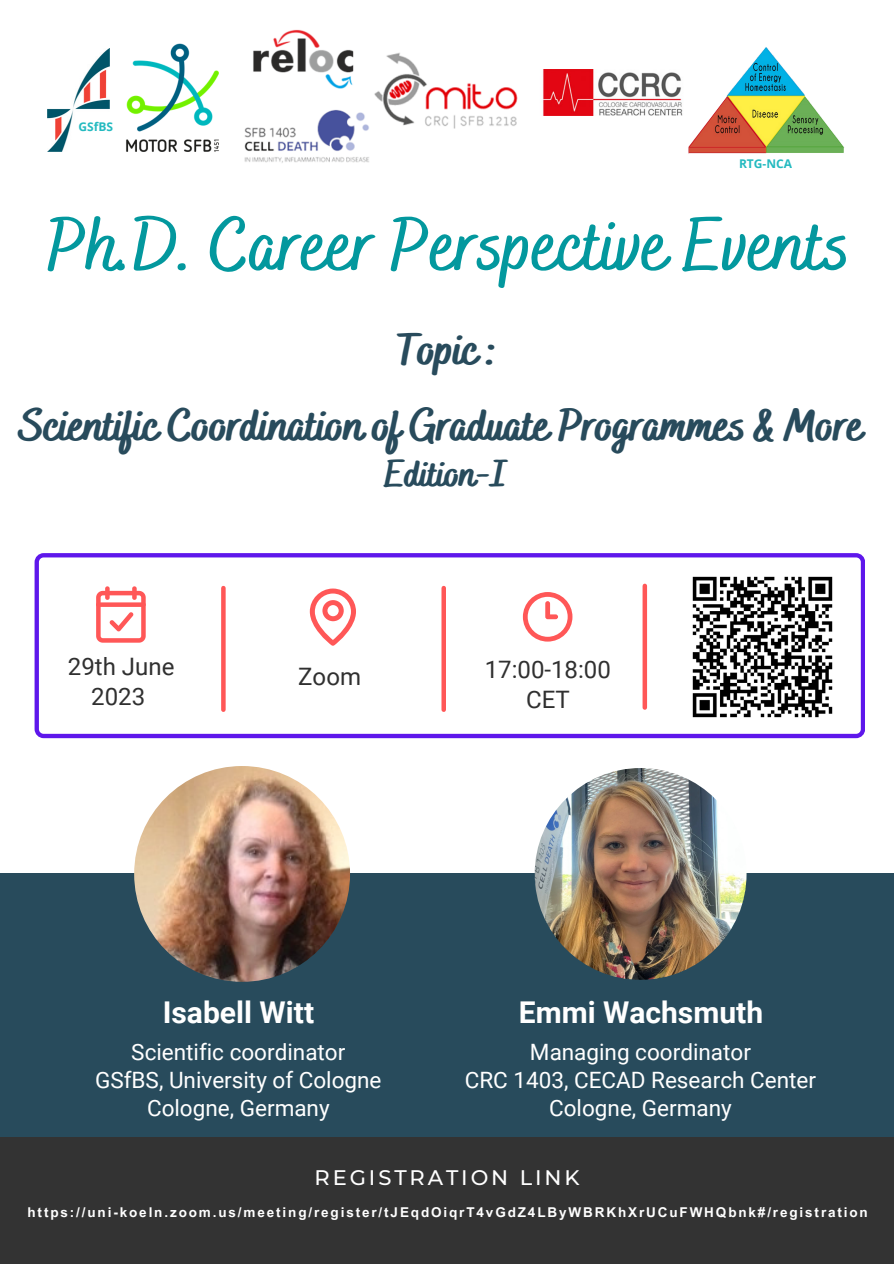
<style>
.page{position:relative;width:894px;height:1264px;background:#fff}
.page>*{position:absolute;margin:0;border:0;box-sizing:border-box;transform-origin:0 0}
.t1{font:700 75px "Bakerie Smooth";color:#03989e}
.t2{font:800 45px "Bakerie Smooth";color:#284b5c}
.t3{font:800 37.5px "Bakerie Smooth";color:#284b5c}
.t4{font:700 30px "Roboto";color:#fff}
.t5{font:24px/29.2px "Roboto";color:#303030;text-align:center}
.t6{font:22.5px "Roboto";color:#fff}
.t7{font:500 21px "Montserrat";letter-spacing:.14em;color:#fff}
.t8{font:700 13.5px "Arial MT Pro";letter-spacing:.14em;color:#fff}
.t9{font:700 12px "Open Sans";color:#24bac0}
</style>
<div class="page">
<div style="left:0;top:873px;width:893px;height:263px;background:#284b5c"></div>
<div style="left:0;top:1136px;width:893px;height:127px;background:#333"></div>
<svg style="left:35px;top:553px;width:829px;height:185px"></svg>
<svg style="left:96px;top:586px;width:50px;height:56px"></svg>
<svg style="left:310px;top:588px;width:46px;height:57px"></svg>
<svg style="left:522px;top:592px;width:50px;height:49px"></svg>
<svg style="left:221px;top:588px;width:4px;height:121px"></svg>
<div style="left:441px;top:588px;width:5px;height:121px;background:#ff5757"></div>
<img style="left:134px;top:766px;width:216px;height:215px;border-radius:50%">
<img style="left:534px;top:768px;width:212px;height:211px;border-radius:50%">
<img style="left:126px;top:43px;width:93px;height:109px">
<img style="left:253px;top:29px;width:101px;height:60px">
<img style="left:374px;top:52px;width:144px;height:77px">
<img style="left:543px;top:69px;width:140px;height:46px">
<img style="left:244px;top:100px;width:131px;height:63px">
<img style="left:47px;top:48px;width:62px;height:104px">
<img style="left:688px;top:47px;width:156px;height:107px">
<img style="left:686px;top:571px;width:152px;height:152px">
<div style="left:642px;top:586px;width:5px;height:121px;background:#ff5757"></div>
<p class="t9" style="left:78px;top:119px;width:36px">GSfBS</p>
<p class="t9" style="left:738px;top:155px;width:55px">RTG-NCA</p>
<p class="t1" style="left:47px;top:201px;width:804px">Ph.D. Career Perspective Events</p>
<p class="t2" style="left:397px;top:323px;width:101px">Topic :</p>
<p class="t2" style="left:20px;top:399px;width:844px">Scientific Coordination of Graduate Programmes &amp; More</p>
<p class="t3" style="left:385px;top:452px;width:124px">Edition-I</p>
<p class="t5" style="left:68px;top:652px;width:108px">29th June<br>2023</p>
<p class="t5" style="left:484px;top:655px;width:128px">17:00-18:00</p>
<p class="t5" style="left:298px;top:662px;width:64px">Zoom</p>
<p class="t5" style="left:526px;top:685px;width:45px">CET</p>
<p class="t4" style="left:163px;top:994px;width:153px">Isabell Witt</p>
<p class="t6" style="left:131px;top:1039px;width:215px">Scientific coordinator</p>
<p class="t6" style="left:95px;top:1067px;width:288px">GSfBS, University of Cologne</p>
<p class="t6" style="left:147px;top:1095px;width:184px">Cologne, Germany</p>
<p class="t4" style="left:518px;top:994px;width:246px">Emmi Wachsmuth</p>
<p class="t6" style="left:530px;top:1039px;width:222px">Managing coordinator</p>
<p class="t6" style="left:464px;top:1067px;width:352px">CRC 1403, CECAD Research Center</p>
<p class="t6" style="left:549px;top:1095px;width:184px">Cologne, Germany</p>
<p class="t7" style="left:314px;top:1164px;width:266px">REGISTRATION LINK</p>
<p class="t8" style="left:28px;top:1207px;width:841px">https://uni-koeln.zoom.us/meeting/register/tJEqdOiqrT4vGdZ4LByWBRKhXrUCuFWHQbnk#/registration</p>
</div>
